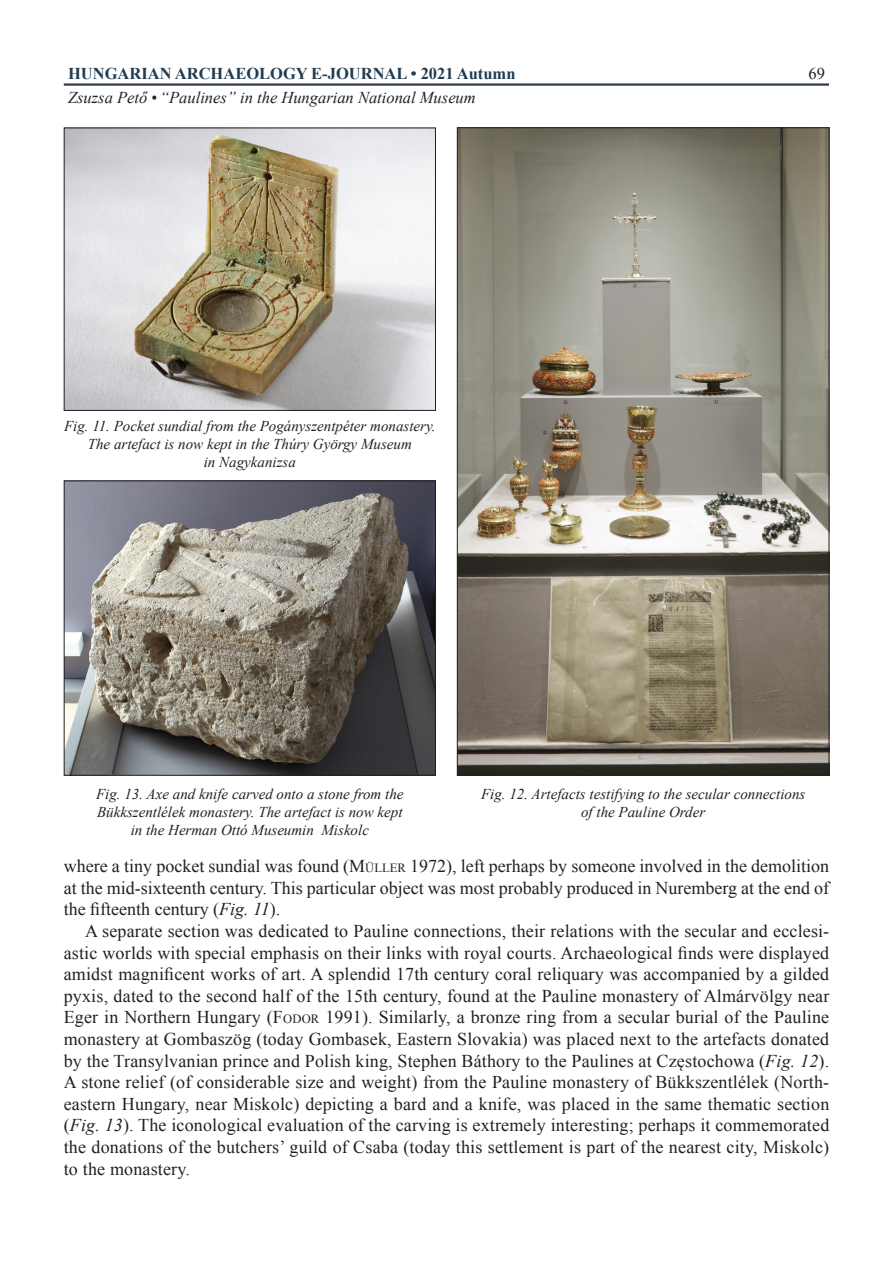
<style>
.page{position:relative;width:893px;height:1263px;background:#fff}
.page>*{position:absolute;margin:0;border:0;box-sizing:border-box;transform-origin:0 0}
.cikk_szoveg_print{font:18px/21.6px "Times New Roman";letter-spacing:.005em;color:#231f20;text-align:justify}
.t1{font:italic 16.5px "Times New Roman";color:#231f20}
.t2{font:700 16.5px "Times New Roman";color:#213b4f}
.t3{font:16.5px "Times New Roman";color:#231f20}
.kepala{font:italic 15px/18px "Times New Roman";color:#231f20;text-align:center}
.s1{font-style:inherit}
.s2{font-size:12.6px}
.s3{font-style:italic}
</style>
<div class="page">
<hr style="left:64px;top:83px;width:765px;height:3px;background:#2d3d4d">
<img style="left:66px;top:130px;width:368px;height:279px">
<div style="left:64px;top:128px;width:372px;height:283px;border:1px solid #231f20"></div>
<img style="left:459px;top:130px;width:368px;height:644px">
<img style="left:66px;top:482px;width:368px;height:292px">
<div style="left:64px;top:480px;width:372px;height:296px;border:1px solid #231f20"></div>
<p class="t2" style="left:68px;top:62px;width:449px">HUNGARIAN ARCHAEOLOGY E-JOURNAL • 2021 Autumn</p>
<p class="t3" style="left:808px;top:62px;width:18px">69</p>
<p class="t1" style="left:68px;top:87px;width:409px">Zsuzsa Pető • “Paulines” in the Hungarian National Museum</p>
<p class="kepala" style="left:64px;top:417px;width:373px">Fig. 11. Pocket sundial from the Pogányszentpéter monastery.<br>The artefact is now kept in the Thúry György Museum<br>in Nagykanizsa</p>
<p class="kepala" style="left:96px;top:785px;width:309px">Fig. 13. Axe and knife carved onto a stone from the<br>Bükkszentlélek monastery. The artefact is now kept in the Herman Ottó Museumin Miskolc</p>
<p class="kepala" style="left:481px;top:785px;width:326px">Fig. 12. Artefacts testifying to the secular connections of the Pauline Order</p>
<p class="cikk_szoveg_print" style="left:64px;top:855px;width:767px">where a tiny pocket sundial was found (<span class="s1">M</span><span class="s2">ÜLLER</span> <span class="s1">1972</span>), left perhaps by someone involved in the demolition at the mid-sixteenth century. This particular object was most probably produced in Nuremberg at the end of the fifteenth century (<span class="s3">Fig. 11</span>).</p>
<p class="cikk_szoveg_print" style="left:64px;top:920px;width:767px;text-indent:21px">A separate section was dedicated to Pauline connections, their relations with the secular and ecclesi&shy;astic worlds with special emphasis on their links with royal courts. Archaeological finds were displayed amidst magnificent works of art. A splendid 17th century coral reliquary was accompanied by a gilded pyxis, dated to the second half of the 15th century, found at the Pauline monastery of Almárvölgy near Eger in Northern Hungary (<span class="s1">F</span><span class="s2">ODOR</span> <span class="s1">1991</span>). Similarly, a bronze ring from a secular burial of the Pauline monastery at Gombaszög (today Gombasek, Eastern Slovakia) was placed next to the artefacts donated by the Transylvanian prince and Polish king, Stephen Báthory to the Paulines at Częstochowa (<span class="s3">Fig. 12</span>).<br>A stone relief (of considerable size and weight) from the Pauline monastery of Bükkszentlélek (North&shy;eastern Hungary, near Miskolc) depicting a bard and a knife, was placed in the same thematic section (<span class="s3">Fig. 13</span>). The iconological evaluation of the carving is extremely interesting; perhaps it commemorated the donations of the butchers’ guild of Csaba (today this settlement is part of the nearest city, Miskolc) to the monastery.</p>
</div>
